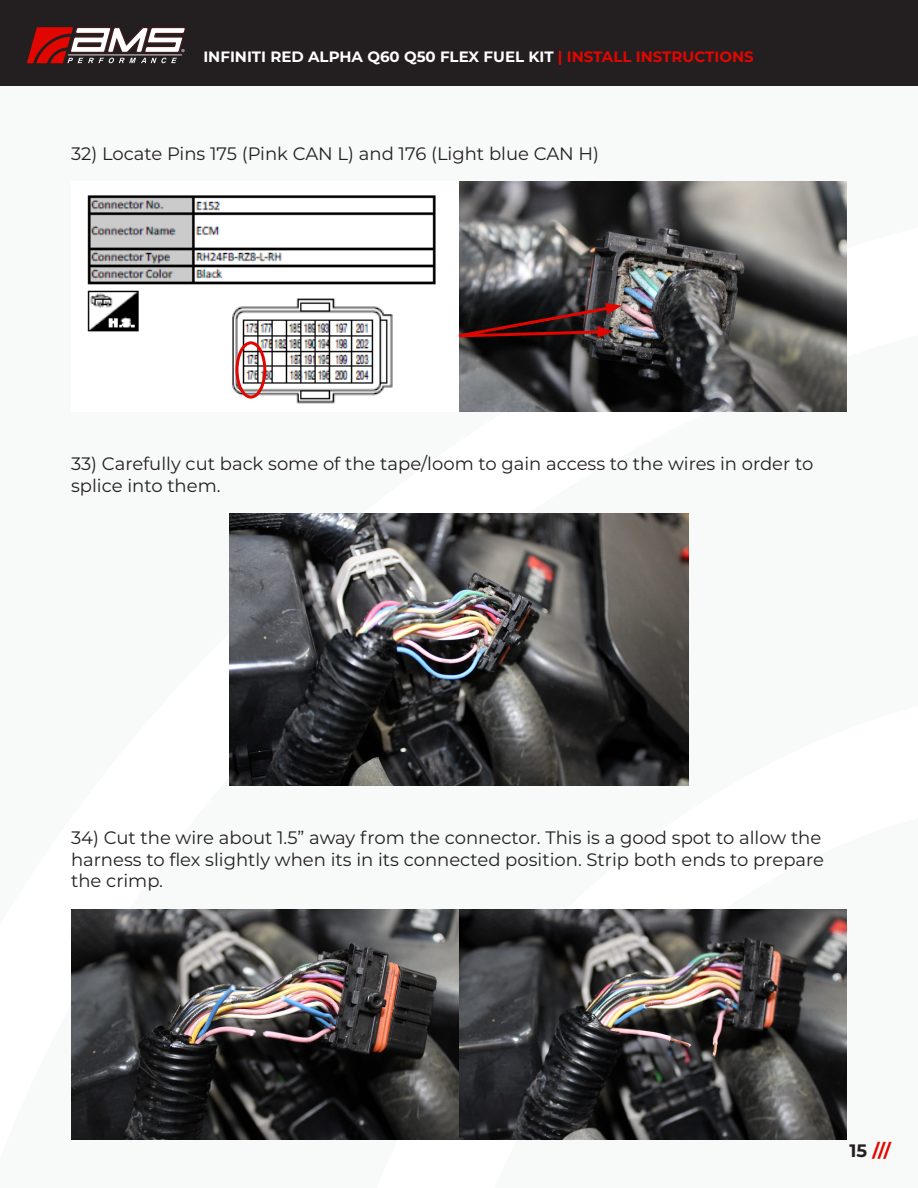
<style>
.page{position:relative;width:918px;height:1188px;background:#fff}
.page>*{position:absolute;margin:0;border:0;box-sizing:border-box;transform-origin:0 0}
.t1{font:18px/21.6px "Montserrat";color:#231f20}
.t2{font:700 18px "Montserrat";color:#e10600}
.t3{font:700 15px "Montserrat";color:#fff}
.s1{color:#e10600}
.s2{color:#231f20}
</style>
<div class="page">
<div style="left:0;top:0;width:918px;height:85px;background:#231f20"></div>
<svg style="left:27px;top:27px;width:159px;height:36px"></svg>
<img style="left:71px;top:909px;width:776px;height:230px">
<img style="left:230px;top:513px;width:458px;height:273px">
<img style="left:87px;top:181px;width:760px;height:231px">
<div style="left:235px;top:341px;width:31px;height:58px;border:3px solid #e10600;border-radius:50%"></div>
<svg style="left:421px;top:303px;width:201px;height:37px"></svg>
<p class="t3" style="left:203px;top:46px;width:552px">INFINITI RED ALPHA Q60 Q50 FLEX FUEL KIT <span class="s1">| INSTALL INSTRUCTIONS</span></p>
<p class="t1" style="left:71px;top:142px;width:530px">32) Locate Pins 175 (Pink CAN L) and 176 (Light blue CAN H)</p>
<p class="t1" style="left:71px;top:452px;width:744px">33) Carefully cut back some of the tape/loom to gain access to the wires in order to splice into them.</p>
<p class="t1" style="left:71px;top:826px;width:754px">34) Cut the wire about 1.5” away from the connector. This is a good spot to allow the harness to flex slightly when its in its connected position. Strip both ends to prepare the crimp.</p>
<p class="t2" style="left:850px;top:1137px;width:43px"><span class="s2">15</span> ///</p>
</div>
